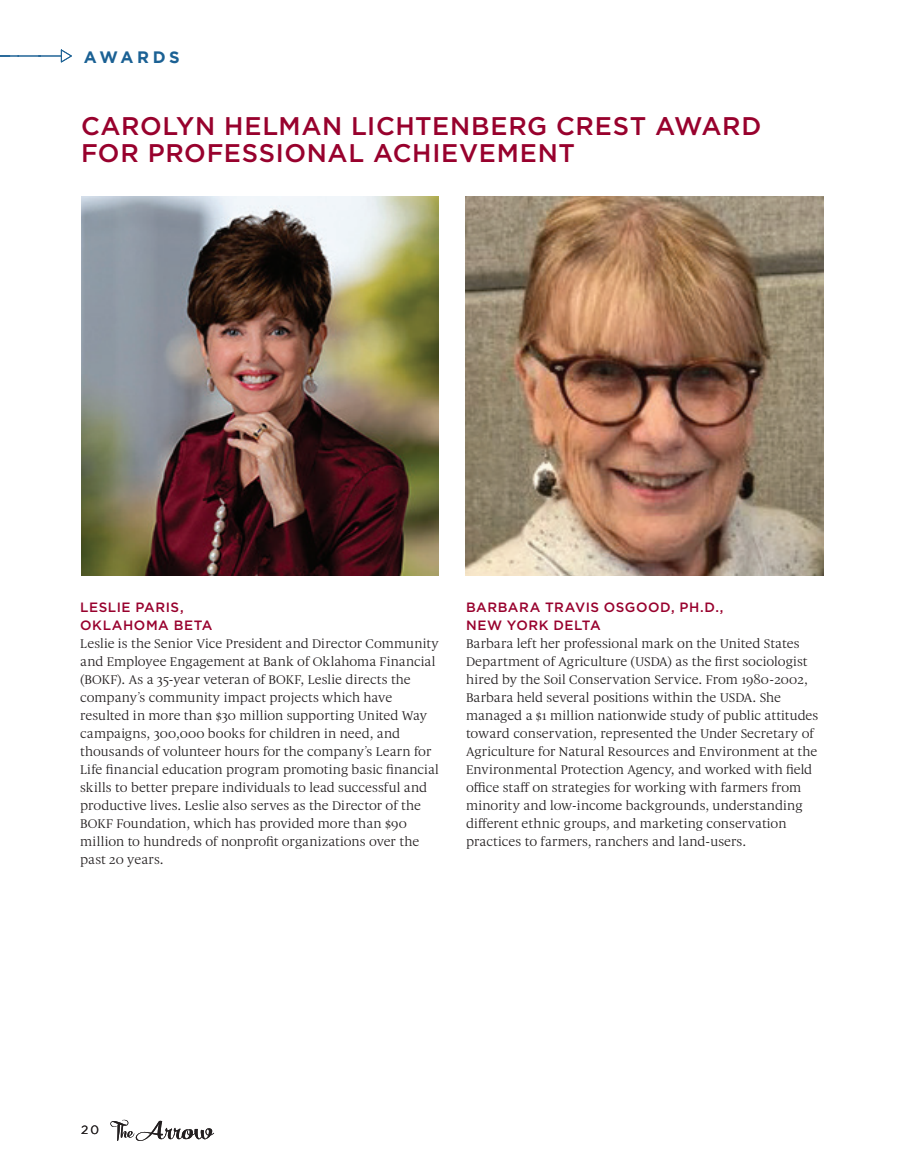
<style>
.page{position:relative;width:905px;height:1175px;background:#fff}
.page>*{position:absolute;margin:0;border:0;box-sizing:border-box;transform-origin:0 0}
.t1{font:500 25.5px/27px "Gotham";letter-spacing:.025em;color:#98012d}
.t2{font:700 16.5px "Gotham";letter-spacing:.21em;color:#1b6194}
.t3{font:13.5px/18px "Gauthier FY";letter-spacing:.005em;color:#231f20}
.t4{font:500 13.5px/18px "Gotham";letter-spacing:.04em;color:#98012d}
.t5{font:12px "Gotham";color:#231f20}
</style>
<div class="page">
<svg style="left:110px;top:1119px;width:104px;height:22px"></svg>
<svg style="left:0;top:49px;width:72px;height:14px"></svg>
<img style="left:82px;top:197px;width:357px;height:378px">
<img style="left:465px;top:197px;width:358px;height:378px">
<p class="t2" style="left:84px;top:48px;width:97px">AWARDS</p>
<p class="t1" style="left:81px;top:112px;width:682px">CAROLYN HELMAN LICHTENBERG CREST AWARD<br>FOR PROFESSIONAL ACHIEVEMENT</p>
<p class="t4" style="left:80px;top:598px;width:134px">LESLIE PARIS,<br>OKLAHOMA BETA</p>
<p class="t3" style="left:80px;top:634px;width:360px">Leslie is the Senior Vice President and Director Community and Employee Engagement at Bank of Oklahoma Financial (BOKF). As a 35-year veteran of BOKF, Leslie directs the company’s community impact projects which have resulted in more than $30 million supporting United Way campaigns, 300,000 books for children in need, and thousands of volunteer hours for the company’s Learn for Life financial education program promoting basic financial skills to better prepare individuals to lead successful and productive lives. Leslie also serves as the Director of the BOKF Foundation, which has provided more than $90 million to hundreds of nonprofit organizations over the past 20 years.</p>
<p class="t4" style="left:466px;top:598px;width:259px">BARBARA TRAVIS OSGOOD, PH.D.,<br>NEW YORK DELTA</p>
<p class="t3" style="left:466px;top:634px;width:354px">Barbara left her professional mark on the United States Department of Agriculture (USDA) as the first sociologist hired by the Soil Conservation Service. From 1980-2002, Barbara held several positions within the USDA. She managed a $1 million nationwide study of public attitudes toward conservation, represented the Under Secretary of Agriculture for Natural Resources and Environment at the Environmental Protection Agency, and worked with field office staff on strategies for working with farmers from minority and low-income backgrounds, understanding different ethnic groups, and marketing conservation practices to farmers, ranchers and land-users.</p>
<p class="t5" style="left:81px;top:1123px;width:20px">20</p>
</div>
